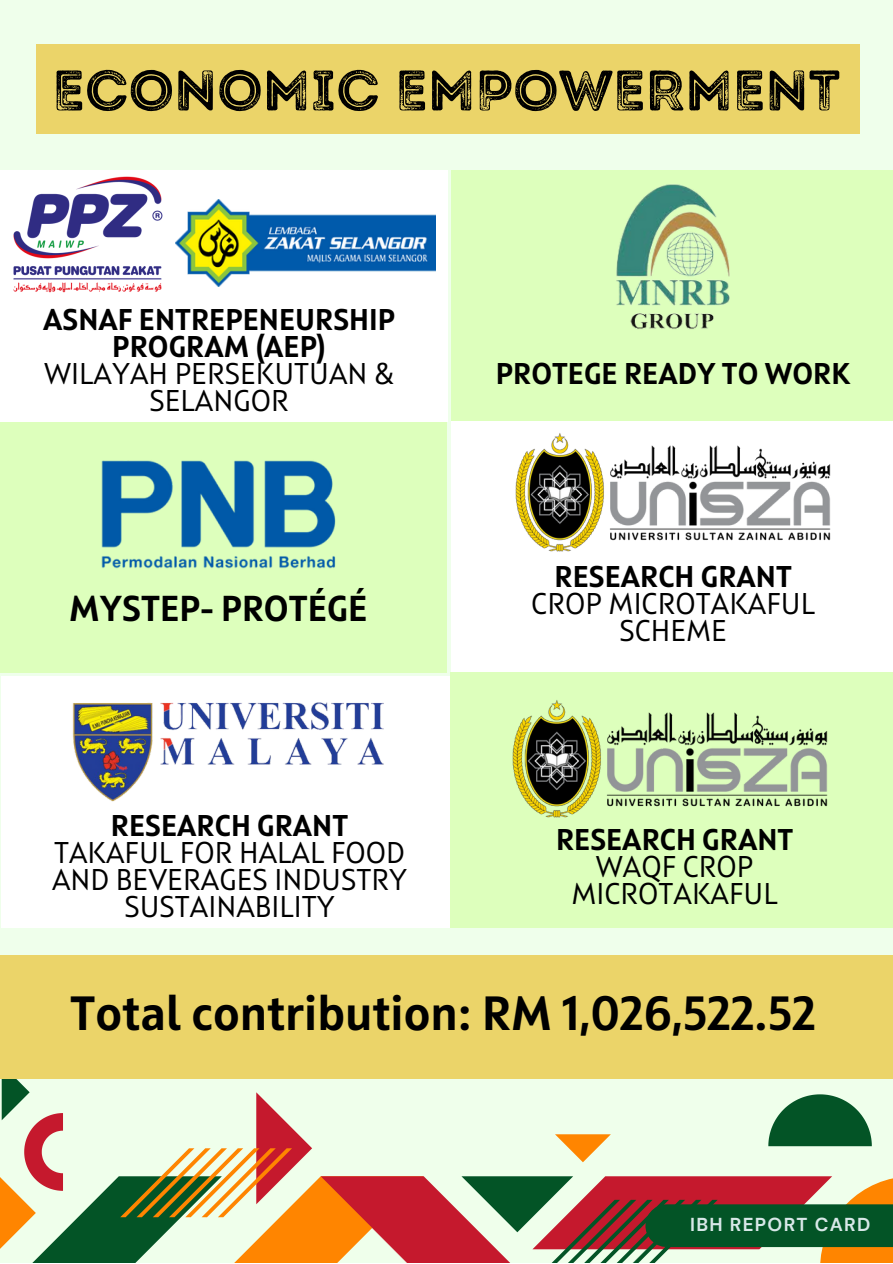
<style>
.page{position:relative;width:893px;height:1264px;background:#fff}
.page>*{position:absolute;margin:0;border:0;box-sizing:border-box;transform-origin:0 0}
.t1{font:57px "Intro Rust G Base 2 Line";color:#000}
.t2{font:700 48px "Squad";color:#000}
.t3{font:700 36px "Squad";color:#000}
.t4{font:30px/27px "Squad";color:#000;text-align:center}
.t5{font:700 30px/27px "Squad";color:#000;text-align:center}
.t6{font:700 18.75px "DM Sans";letter-spacing:.07em;color:#fff7f7}
.t7{font:700 18.75px "DM Sans";letter-spacing:.07em;color:#d8e8e8}
</style>
<div class="page">
<div style="left:0;top:0;width:892px;height:1262px;background:#efffeb"></div>
<div style="left:0;top:421px;width:446px;height:251px;background:#ddffbc"></div>
<img style="left:101px;top:460px;width:235px;height:109px">
<div style="left:0;top:170px;width:448px;height:252px;background:#fff"></div>
<img style="left:175px;top:200px;width:260px;height:86px">
<img style="left:13px;top:176px;width:150px;height:116px">
<svg style="left:0;top:1079px;width:892px;height:183px"></svg>
<div style="left:666px;top:1204px;width:226px;height:42px;background:#035426"></div>
<div style="left:0;top:955px;width:892px;height:124px;background:#ebd469"></div>
<div style="left:36px;top:44px;width:823px;height:90px;background:#ebd469"></div>
<div style="left:451px;top:170px;width:441px;height:252px;background:#ddffbc"></div>
<img style="left:616px;top:184px;width:114px;height:145px">
<div style="left:451px;top:421px;width:441px;height:251px;background:#fff"></div>
<img style="left:515px;top:433px;width:315px;height:118px">
<div style="left:2px;top:676px;width:449px;height:251px;background:#fff"></div>
<div style="left:450px;top:672px;width:442px;height:255px;background:#ddffbc"></div>
<img style="left:58px;top:672px;width:343px;height:130px">
<img style="left:512px;top:700px;width:315px;height:117px">
<p class="t1" style="left:52px;top:56px;width:789px">ECONOMIC EMPOWERMENT</p>
<p class="t5" style="left:43px;top:309px;width:353px">ASNAF ENTREPENEURSHIP<br>PROGRAM (AEP)</p>
<p class="t4" style="left:44px;top:363px;width:352px">WILAYAH PERSEKUTUAN &amp;<br>SELANGOR</p>
<p class="t3" style="left:69px;top:593px;width:300px">MYSTEP- PROTÉGÉ</p>
<p class="t5" style="left:111px;top:814px;width:239px">RESEARCH GRANT</p>
<p class="t4" style="left:52px;top:841px;width:356px">TAKAFUL FOR HALAL FOOD<br>AND BEVERAGES INDUSTRY<br>SUSTAINABILITY</p>
<p class="t5" style="left:495px;top:362px;width:356px">PROTEGE READY TO WORK</p>
<p class="t5" style="left:554px;top:565px;width:239px">RESEARCH GRANT</p>
<p class="t4" style="left:531px;top:592px;width:285px">CROP MICROTAKAFUL<br>SCHEME</p>
<p class="t5" style="left:556px;top:828px;width:239px">RESEARCH GRANT</p>
<p class="t4" style="left:571px;top:855px;width:208px">WAQF CROP<br>MICROTAKAFUL</p>
<p class="t2" style="left:70px;top:993px;width:747px">Total contribution: RM 1,026,522.52</p>
<p class="t6" style="left:687px;top:1201px;width:182px">IBH REPORT CARD</p>
<p class="t7" style="left:690px;top:1212px;width:182px">IBH REPORT CARD</p>
</div>
